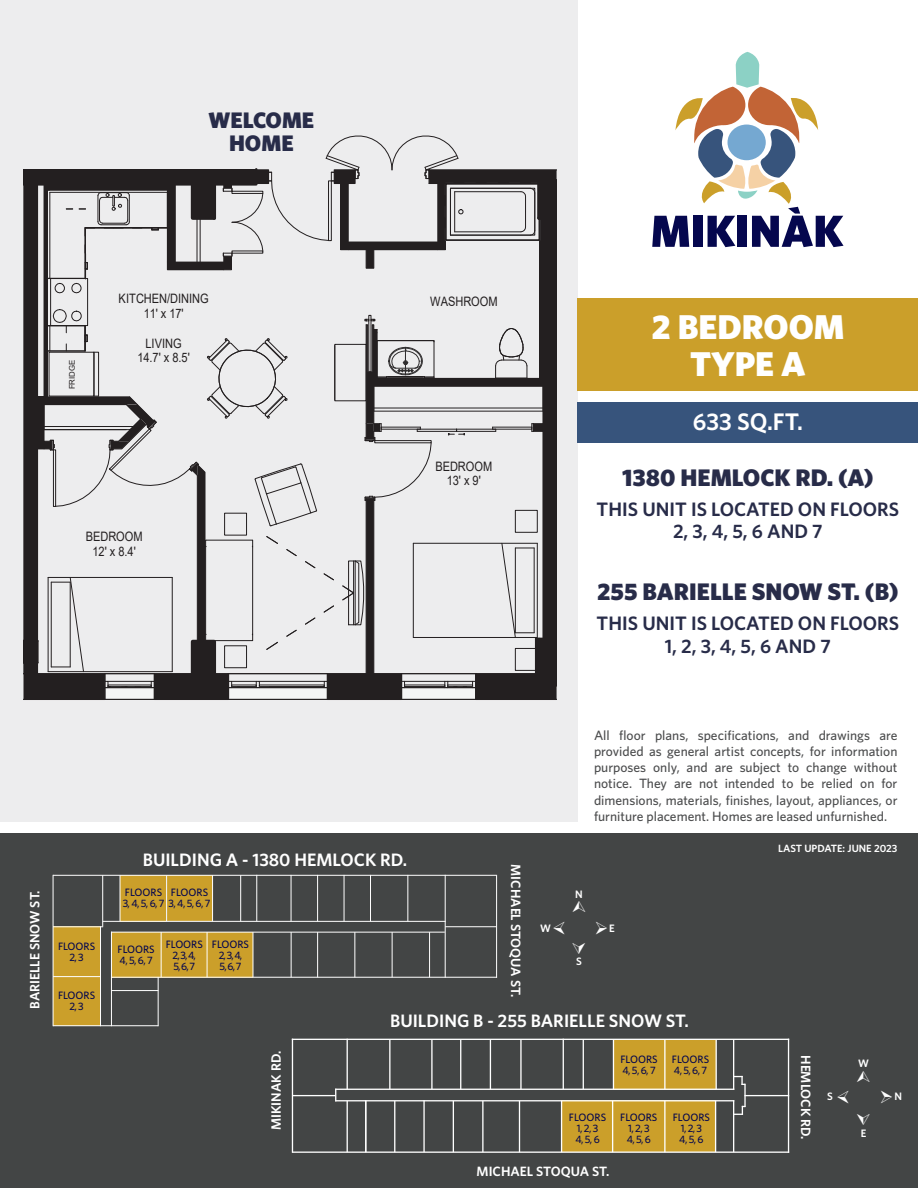
<style>
.page{position:relative;width:918px;height:1188px;background:#fff}
.page>*{position:absolute;margin:0;border:0;box-sizing:border-box;transform-origin:0 0}
.t1{font:900 34.5px/37.5px "Whitney";color:#fff;text-align:center}
.t2{font:900 24px "Whitney";color:#282c49}
.t3{font:600 24px "Whitney";color:#fff}
.t4{font:900 22.5px/22.5px "Whitney";color:#282c49;text-align:center}
.t5{font:600 19.5px/22.5px "Whitney";color:#282c49;text-align:center}
.t6{font:600 18px "Whitney";color:#fff}
.t7{font:500 13.5px/16.2px "Whitney";color:#4b4c4d;text-align:justify}
.t8{font:600 13.5px "Whitney";color:#fff}
.t9{font:13.05px/14.7px "Arial";letter-spacing:-.005em;color:#231f20;text-align:center;scale:.85 1}
.t10{font:600 10.8px "Whitney";color:#fff}
.t11{font:500 10.65px/10.9px "Whitney";color:#05074e;text-align:center}
.t12{font:600 10.5px "Whitney";color:#fff}
.t13{font:7.8px "Arial";color:#231f20}
</style>
<div class="page">
<div style="left:0;top:0;width:578px;height:822px;background:#ededee"></div>
<div style="left:578px;top:402px;width:340px;height:41px;background:#37547c"></div>
<div style="left:578px;top:298px;width:340px;height:93px;background:#cb9f2a"></div>
<svg style="left:24px;top:135px;width:533px;height:565px"></svg>
<div style="left:0;top:834px;width:918px;height:354px;background:#434545"></div>
<div style="left:53px;top:977px;width:47px;height:49px;background:#cb9f2a"></div>
<div style="left:53px;top:927px;width:47px;height:50px;background:#cb9f2a"></div>
<div style="left:161px;top:933px;width:46px;height:45px;background:#cb9f2a"></div>
<div style="left:111px;top:933px;width:50px;height:45px;background:#cb9f2a"></div>
<div style="left:120px;top:876px;width:46px;height:46px;background:#cb9f2a"></div>
<div style="left:207px;top:933px;width:46px;height:45px;background:#cb9f2a"></div>
<div style="left:167px;top:876px;width:46px;height:45px;background:#cb9f2a"></div>
<hr style="left:496px;top:875px;width:1px;height:103px;background:#fff">
<hr style="left:111px;top:932px;width:334px;height:1px;background:#fff">
<hr style="left:103px;top:921px;width:343px;height:1px;background:#fff">
<hr style="left:102px;top:875px;width:1px;height:52px;background:#fff">
<hr style="left:120px;top:875px;width:1px;height:46px;background:#fff">
<hr style="left:166px;top:875px;width:1px;height:46px;background:#fff">
<hr style="left:212px;top:875px;width:1px;height:46px;background:#fff">
<hr style="left:240px;top:875px;width:1px;height:46px;background:#fff">
<hr style="left:256px;top:875px;width:1px;height:46px;background:#fff">
<hr style="left:53px;top:875px;width:443px;height:1px;background:#fff">
<hr style="left:445px;top:926px;width:52px;height:1px;background:#fff">
<hr style="left:111px;top:977px;width:386px;height:1px;background:#fff">
<hr style="left:291px;top:875px;width:1px;height:46px;background:#fff">
<hr style="left:317px;top:875px;width:1px;height:46px;background:#fff">
<hr style="left:344px;top:875px;width:1px;height:46px;background:#fff">
<hr style="left:370px;top:875px;width:1px;height:46px;background:#fff">
<hr style="left:407px;top:875px;width:1px;height:46px;background:#fff">
<hr style="left:429px;top:932px;width:1px;height:45px;background:#fff">
<hr style="left:392px;top:932px;width:1px;height:45px;background:#fff">
<hr style="left:354px;top:932px;width:1px;height:45px;background:#fff">
<hr style="left:317px;top:932px;width:1px;height:45px;background:#fff">
<hr style="left:291px;top:932px;width:1px;height:45px;background:#fff">
<hr style="left:253px;top:932px;width:1px;height:45px;background:#fff">
<hr style="left:207px;top:932px;width:1px;height:45px;background:#fff">
<hr style="left:161px;top:932px;width:1px;height:45px;background:#fff">
<hr style="left:111px;top:990px;width:47px;height:1px;background:#fff">
<hr style="left:53px;top:976px;width:47px;height:1px;background:#fff">
<hr style="left:53px;top:926px;width:50px;height:1px;background:#fff">
<hr style="left:53px;top:1025px;width:105px;height:1px;background:#fff">
<hr style="left:158px;top:977px;width:1px;height:49px;background:#fff">
<hr style="left:111px;top:932px;width:1px;height:94px;background:#fff">
<hr style="left:100px;top:927px;width:1px;height:99px;background:#fff">
<hr style="left:53px;top:875px;width:1px;height:151px;background:#fff">
<hr style="left:445px;top:875px;width:1px;height:103px;background:#fff">
<div style="left:562px;top:1101px;width:154px;height:51px;background:#cb9f2a"></div>
<div style="left:613px;top:1039px;width:103px;height:50px;background:#cb9f2a"></div>
<hr style="left:335px;top:1089px;width:399px;height:1px;background:#fff">
<hr style="left:335px;top:1100px;width:399px;height:1px;background:#fff">
<hr style="left:292px;top:1152px;width:497px;height:1px;background:#fff">
<hr style="left:292px;top:1039px;width:497px;height:1px;background:#fff">
<hr style="left:744px;top:1095px;width:45px;height:1px;background:#fff">
<hr style="left:788px;top:1039px;width:1px;height:114px;background:#fff">
<hr style="left:733px;top:1039px;width:1px;height:51px;background:#fff">
<hr style="left:733px;top:1100px;width:1px;height:52px;background:#fff">
<hr style="left:715px;top:1101px;width:1px;height:51px;background:#fff">
<hr style="left:664px;top:1101px;width:2px;height:51px;background:#fff">
<hr style="left:612px;top:1101px;width:1px;height:51px;background:#fff">
<hr style="left:561px;top:1101px;width:1px;height:51px;background:#fff">
<hr style="left:519px;top:1101px;width:1px;height:51px;background:#fff">
<hr style="left:482px;top:1101px;width:2px;height:51px;background:#fff">
<hr style="left:453px;top:1101px;width:1px;height:51px;background:#fff">
<hr style="left:423px;top:1100px;width:2px;height:52px;background:#fff">
<hr style="left:394px;top:1101px;width:1px;height:51px;background:#fff">
<hr style="left:365px;top:1101px;width:1px;height:51px;background:#fff">
<hr style="left:347px;top:1101px;width:1px;height:51px;background:#fff">
<hr style="left:347px;top:1039px;width:1px;height:50px;background:#fff">
<hr style="left:389px;top:1039px;width:2px;height:50px;background:#fff">
<hr style="left:431px;top:1039px;width:2px;height:50px;background:#fff">
<hr style="left:460px;top:1039px;width:1px;height:50px;background:#fff">
<hr style="left:490px;top:1039px;width:1px;height:50px;background:#fff">
<hr style="left:520px;top:1039px;width:2px;height:50px;background:#fff">
<hr style="left:583px;top:1039px;width:1px;height:50px;background:#fff">
<hr style="left:613px;top:1039px;width:1px;height:50px;background:#fff">
<hr style="left:664px;top:1039px;width:2px;height:50px;background:#fff">
<hr style="left:716px;top:1039px;width:1px;height:50px;background:#fff">
<hr style="left:563px;top:1039px;width:1px;height:50px;background:#fff">
<hr style="left:292px;top:1095px;width:44px;height:1px;background:#fff">
<hr style="left:292px;top:1039px;width:1px;height:114px;background:#fff">
<hr style="left:744px;top:1084px;width:2px;height:23px;background:#fff">
<svg style="left:734px;top:1076px;width:11px;height:9px"></svg>
<svg style="left:734px;top:1106px;width:11px;height:9px"></svg>
<svg style="left:652px;top:52px;width:192px;height:195px"></svg>
<h3 class="t4" style="left:208px;top:108px;width:107px">WELCOME<br>HOME</h3>
<p class="t13" style="left:67px;top:389px;width:31px;rotate:-90deg">FRIDGE</p>
<p class="t9" style="left:119px;top:291px;width:108px">KITCHEN/DINING<br>11' x 17'</p>
<p class="t9" style="left:137px;top:336px;width:63px">LIVING<br>14.7' x 8.5'</p>
<p class="t9" style="left:86px;top:529px;width:68px">BEDROOM<br>12' x 8.4'</p>
<p class="t9" style="left:430px;top:294px;width:81px">WASHROOM</p>
<p class="t9" style="left:436px;top:459px;width:68px">BEDROOM<br>13' x 9'</p>
<h1 class="t1" style="left:651px;top:307px;width:195px">2 BEDROOM<br>TYPE A</h1>
<h2 class="t3" style="left:693px;top:407px;width:112px">633 SQ.FT.</h2>
<h2 class="t2" style="left:622px;top:463px;width:253px">1380 HEMLOCK RD. (A)</h2>
<h3 class="t5" style="left:597px;top:497px;width:304px">THIS UNIT IS LOCATED ON FLOORS<br>2, 3, 4, 5, 6 AND 7</h3>
<h2 class="t2" style="left:597px;top:577px;width:303px">255 BARIELLE SNOW ST. (B)</h2>
<h3 class="t5" style="left:597px;top:612px;width:304px">THIS UNIT IS LOCATED ON FLOORS<br>1, 2, 3, 4, 5, 6 AND 7</h3>
<p class="t8" style="left:27px;top:1009px;width:120px;rotate:-90deg">BARIELLE SNOW ST.</p>
<p class="t11" style="left:58px;top:941px;width:39px">FLOORS<br>2, 3</p>
<p class="t11" style="left:58px;top:989px;width:39px">FLOORS</p>
<p class="t11" style="left:69px;top:1000px;width:16px">2, 3</p>
<h3 class="t6" style="left:143px;top:848px;width:266px">BUILDING A - 1380 HEMLOCK RD.</h3>
<p class="t11" style="left:123px;top:887px;width:89px;text-align:left">FLOORS<br>3, 4, 5, 6, 7 3, 4, 5, 6, 7</p>
<p class="t11" style="left:171px;top:887px;width:39px">FLOORS</p>
<p class="t11" style="left:118px;top:943px;width:39px;text-align:left">FLOORS<br>4, 5, 6, 7</p>
<p class="t11" style="left:166px;top:939px;width:39px">FLOORS<br>2,3, 4,<br>5,6, 7</p>
<p class="t11" style="left:212px;top:939px;width:39px">FLOORS<br>2, 3, 4,<br>5, 6,7</p>
<p class="t8" style="left:524px;top:864px;width:134px;rotate:90deg">MICHAEL STOQUA ST.</p>
<p class="t7" style="left:594px;top:727px;width:305px">All floor plans, specifications, and drawings are provided as general artist concepts, for information purposes only, and are subject to change without notice. They are not intended to be relied on for dimensions, materials, finishes, layout, appliances, or furniture placement. Homes are leased unfurnished.</p>
<p class="t10" style="left:575px;top:888px;width:9px">N</p>
<p class="t10" style="left:540px;top:922px;width:12px">W</p>
<p class="t10" style="left:609px;top:922px;width:7px">E</p>
<p class="t10" style="left:576px;top:954px;width:7px">S</p>
<p class="t12" style="left:778px;top:842px;width:121px">LAST UPDATE: JUNE 2023</p>
<p class="t8" style="left:268px;top:1130px;width:80px;rotate:-90deg">MIKINAK RD.</p>
<h3 class="t6" style="left:390px;top:1010px;width:300px">BUILDING B - 255 BARIELLE SNOW ST.</h3>
<p class="t11" style="left:620px;top:1054px;width:39px;text-align:left">FLOORS<br>4, 5, 6, 7</p>
<p class="t8" style="left:814px;top:1055px;width:86px;rotate:90deg">HEMLOCK RD.</p>
<p class="t11" style="left:672px;top:1054px;width:39px;text-align:left">FLOORS<br>4, 5, 6, 7</p>
<p class="t11" style="left:569px;top:1112px;width:39px">FLOORS<br>1, 2, 3<br>4, 5, 6</p>
<p class="t11" style="left:620px;top:1112px;width:39px">FLOORS<br>1, 2, 3<br>4, 5, 6</p>
<p class="t11" style="left:673px;top:1112px;width:39px">FLOORS<br>1, 2, 3<br>4, 5, 6</p>
<p class="t8" style="left:477px;top:1163px;width:134px">MICHAEL STOQUA ST.</p>
<p class="t10" style="left:858px;top:1057px;width:12px">W</p>
<p class="t10" style="left:827px;top:1090px;width:7px">S</p>
<p class="t10" style="left:894px;top:1090px;width:9px">N</p>
<p class="t10" style="left:861px;top:1126px;width:7px">E</p>
</div>
